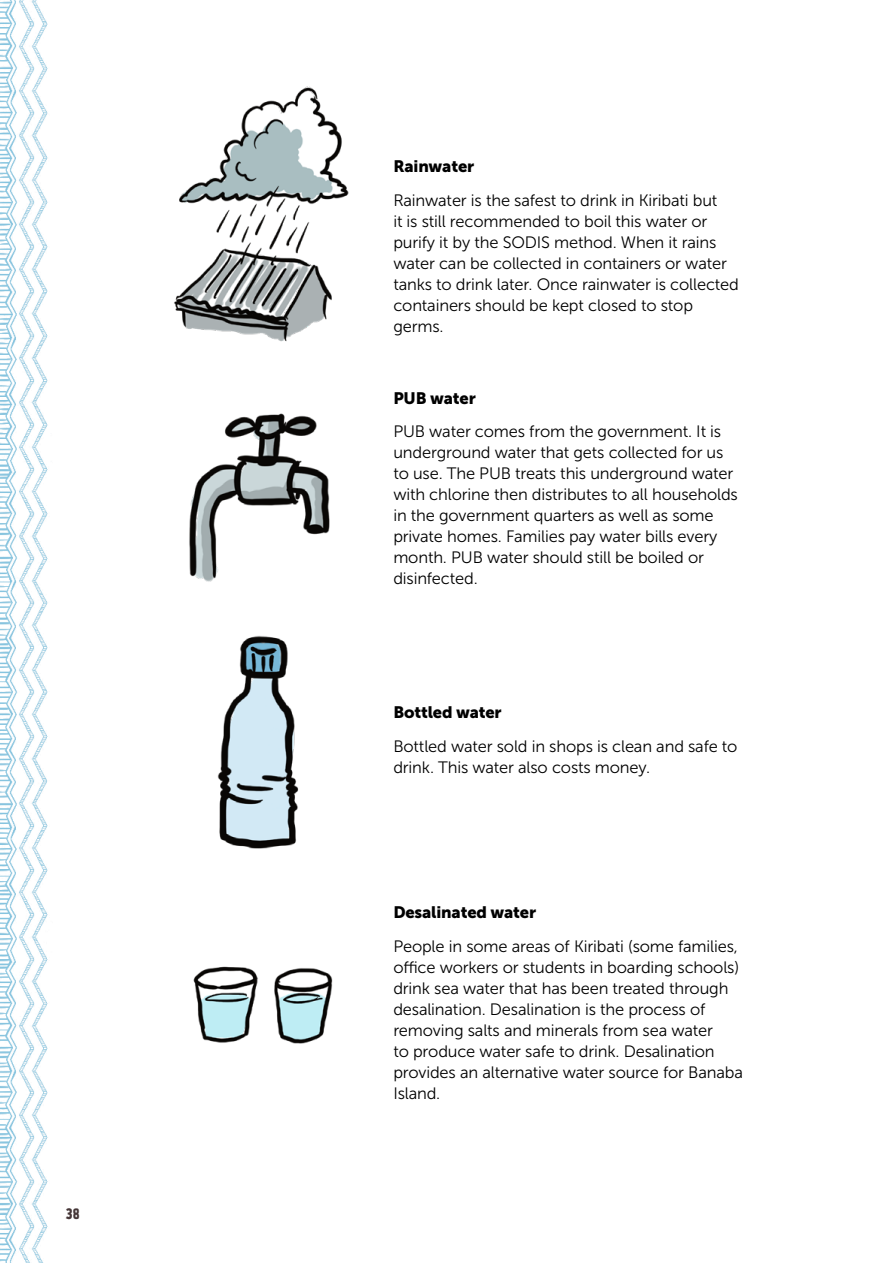
<style>
.page{position:relative;width:893px;height:1263px;background:#fff}
.page>*{position:absolute;margin:0;border:0;box-sizing:border-box;transform-origin:0 0}
.t1{font:16.5px/21px "Museo Sans 300";letter-spacing:-.01em;color:#000}
.t2{font:16.5px "Museo Sans 900";letter-spacing:-.01em;color:#000}
.t3{font:700 13.5px "Prater Sans Pro";color:#463738}
</style>
<div class="page">
<img style="left:174px;top:86px;width:175px;height:256px">
<img style="left:189px;top:413px;width:141px;height:169px">
<img style="left:217px;top:635px;width:82px;height:214px">
<img style="left:193px;top:966px;width:140px;height:78px">
<img style="left:0;top:0;width:48px;height:1263px">
<p class="t3" style="left:66px;top:1203px;width:15px">38</p>
<p class="t2" style="left:393px;top:157px;width:82px">Rainwater</p>
<p class="t1" style="left:393px;top:190px;width:347px">Rainwater is the safest to drink in Kiribati but<br>it is still recommended to boil this water or purify it by the SODIS method. When it rains water can be collected in containers or water tanks to drink later. Once rainwater is collected containers should be kept closed to stop germs.</p>
<p class="t2" style="left:393px;top:388px;width:84px">PUB water</p>
<p class="t1" style="left:393px;top:421px;width:346px">PUB water comes from the government. It is underground water that gets collected for us to use. The PUB treats this underground water with chlorine then distributes to all households in the government quarters as well as some private homes. Families pay water bills every month. PUB water should still be boiled or disinfected.</p>
<p class="t2" style="left:393px;top:703px;width:110px">Bottled water</p>
<p class="t1" style="left:393px;top:736px;width:346px">Bottled water sold in shops is clean and safe to drink. This water also costs money.</p>
<p class="t2" style="left:393px;top:903px;width:144px">Desalinated water</p>
<p class="t1" style="left:393px;top:936px;width:351px">People in some areas of Kiribati (some families, office workers or students in boarding schools) drink sea water that has been treated through desalination. Desalination is the process of removing salts and minerals from sea water<br>to produce water safe to drink. Desalination provides an alternative water source for Banaba Island.</p>
</div>
